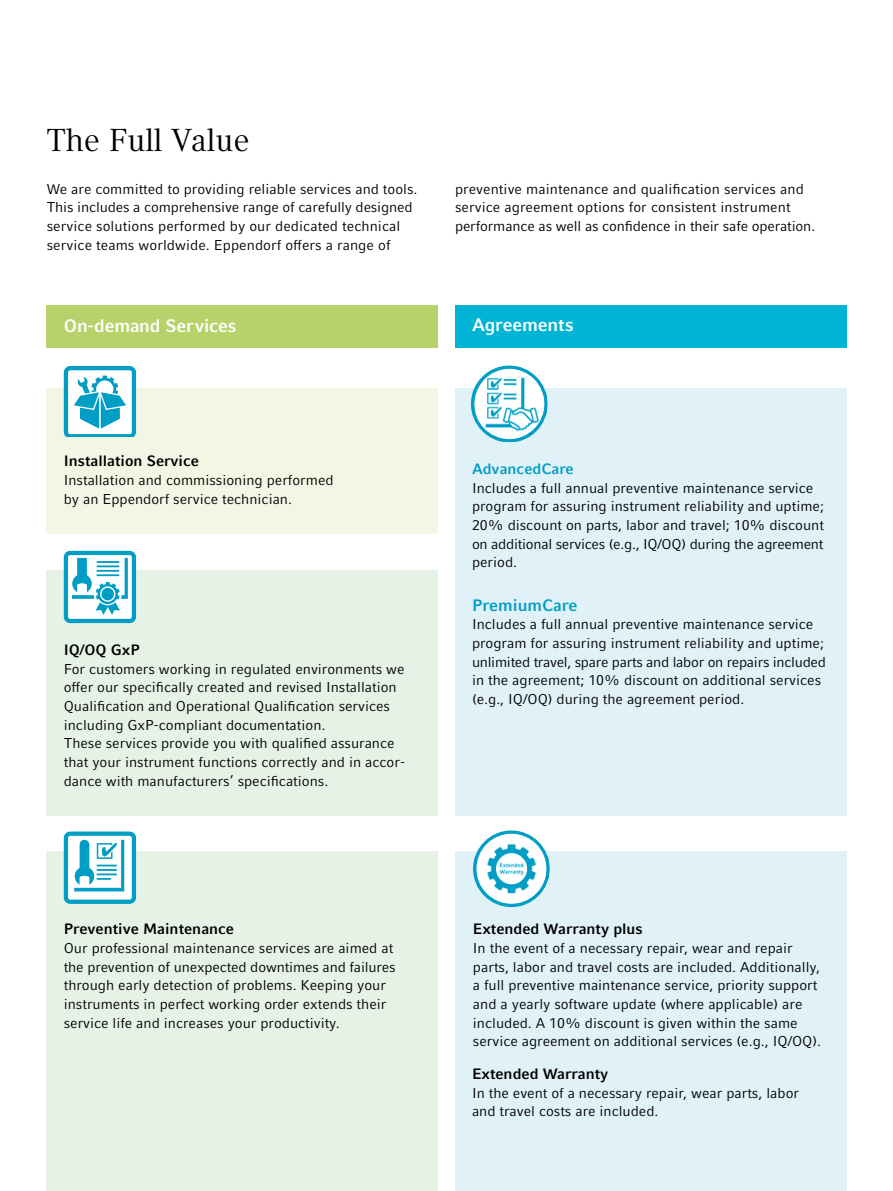
<style>
.page{position:relative;width:893px;height:1191px;background:#fff}
.page>*{position:absolute;margin:0;border:0;box-sizing:border-box;transform-origin:0 0}
._02_Header_12pt{font:31.5px "Compatil Textfor Eppendorf";color:#000}
.Cover_01_Headline_1{font:700 18px "Compatil Factfor Eppendorf";letter-spacing:-.01em;color:#fff}
._03_Body_Copy_no_pi{font:700 16.5px "Compatil Factfor Eppendorf";color:#009dc5}
._03_Body_Copy_no_pi-2{font:700 15px "Compatil Factfor Eppendorf";color:#000}
._03_Body_Copy_no_pi-3{font:700 15px "Compatil Factfor Eppendorf";color:#009dc5}
._03_Body_Copy_no_pi-4{font:14.25px/18.8px "Compatil Factfor Eppendorf";color:#000}
</style>
<div class="page">
<div style="left:47px;top:570px;width:391px;height:245px;background:#e7f2e6"></div>
<svg style="left:64px;top:551px;width:72px;height:72px;background:#8ed3e5"></svg>
<div style="left:47px;top:852px;width:391px;height:339px;background:#e7f2e6"></div>
<svg style="left:64px;top:831px;width:72px;height:73px;background:#94d5e6"></svg>
<div style="left:47px;top:388px;width:391px;height:146px;background:#f2f6e5"></div>
<svg style="left:64px;top:366px;width:72px;height:70px"></svg>
<div style="left:47px;top:305px;width:391px;height:43px;background:#b7d26b"></div>
<div style="left:455px;top:388px;width:391px;height:427px;background:#e0f1f8"></div>
<img style="left:472px;top:369px;width:74px;height:72px">
<div style="left:455px;top:852px;width:391px;height:339px;background:#e0f1f8"></div>
<img style="left:474px;top:834px;width:74px;height:72px">
<div style="left:455px;top:305px;width:391px;height:43px;background:#00b4d5"></div>
<div style="left:471px;top:365px;width:76px;height:77px;border:3px solid #009dc5;border-radius:50%"></div>
<div style="left:473px;top:830px;width:77px;height:77px;border:3px solid #009dc5;border-radius:50%"></div>
<p class="_02_Header_12pt" style="left:47px;top:122px;width:205px">The Full Value</p>
<p class="_03_Body_Copy_no_pi-4" style="left:47px;top:179px;width:372px">We are committed to providing reliable services and tools.<br>This includes a comprehensive range of carefully designed service solutions performed by our dedicated technical</p>
<p class="_03_Body_Copy_no_pi-4" style="left:47px;top:235px;width:345px">service teams worldwide. Eppendorf offers a range of</p>
<p class="Cover_01_Headline_1" style="left:64px;top:315px;width:174px">On-demand Services</p>
<p class="_03_Body_Copy_no_pi-4" style="left:455px;top:179px;width:362px">preventive maintenance and qualification services and service agreement options for consistent instrument performance as well as confidence in their safe operation.</p>
<p class="Cover_01_Headline_1" style="left:472px;top:314px;width:103px">Agreements</p>
<p class="_03_Body_Copy_no_pi-2" style="left:64px;top:452px;width:137px">Installation Service</p>
<p class="_03_Body_Copy_no_pi-4" style="left:64px;top:471px;width:271px">Installation and commissioning performed by an Eppendorf service technician.</p>
<p class="_03_Body_Copy_no_pi-2" style="left:64px;top:640px;width:78px">IQ/OQ GxP</p>
<p class="_03_Body_Copy_no_pi-4" style="left:64px;top:659px;width:343px">For customers working in regulated environments we offer our specifically created and revised Installation Qualification and Operational Qualification services including GxP-compliant documentation.<br>These services provide you with qualified assurance that your instrument functions correctly and in accor&shy;dance with manufacturers’ specifications.</p>
<p class="_03_Body_Copy_no_pi-3" style="left:472px;top:460px;width:103px">AdvancedCare</p>
<p class="_03_Body_Copy_no_pi-4" style="left:472px;top:478px;width:353px">Includes a full annual preventive maintenance service program for assuring instrument reliability and uptime; 20% discount on parts, labor and travel; 10% discount on additional services (e.g., IQ/OQ) during the agreement period.</p>
<p class="_03_Body_Copy_no_pi" style="left:472px;top:595px;width:107px">PremiumCare</p>
<p class="_03_Body_Copy_no_pi-4" style="left:472px;top:615px;width:355px">Includes a full annual preventive maintenance service program for assuring instrument reliability and uptime; unlimited travel, spare parts and labor on repairs included in the agreement; 10% discount on additional services (e.g., IQ/OQ) during the agreement period.</p>
<p class="_03_Body_Copy_no_pi-2" style="left:64px;top:920px;width:172px">Preventive Maintenance</p>
<p class="_03_Body_Copy_no_pi-4" style="left:64px;top:938px;width:333px">Our professional maintenance services are aimed at the prevention of unexpected downtimes and failures</p>
<p class="_03_Body_Copy_no_pi-4" style="left:64px;top:976px;width:324px;text-align:justify">through early detection of problems. Keeping your instruments in perfect working order extends their service life and increases your productivity.</p>
<p class="_03_Body_Copy_no_pi-2" style="left:473px;top:920px;width:171px">Extended Warranty plus</p>
<p class="_03_Body_Copy_no_pi-4" style="left:473px;top:938px;width:350px">In the event of a necessary repair, wear and repair parts, labor and travel costs are included. Additionally, a full preventive maintenance service, priority support and a yearly software update (where applicable) are included. A 10% discount is given within the same service agreement on additional services (e.g., IQ/OQ).</p>
<p class="_03_Body_Copy_no_pi-2" style="left:472px;top:1064px;width:138px">Extended Warranty</p>
<p class="_03_Body_Copy_no_pi-4" style="left:472px;top:1083px;width:329px">In the event of a necessary repair, wear parts, labor and travel costs are included.</p>
</div>
